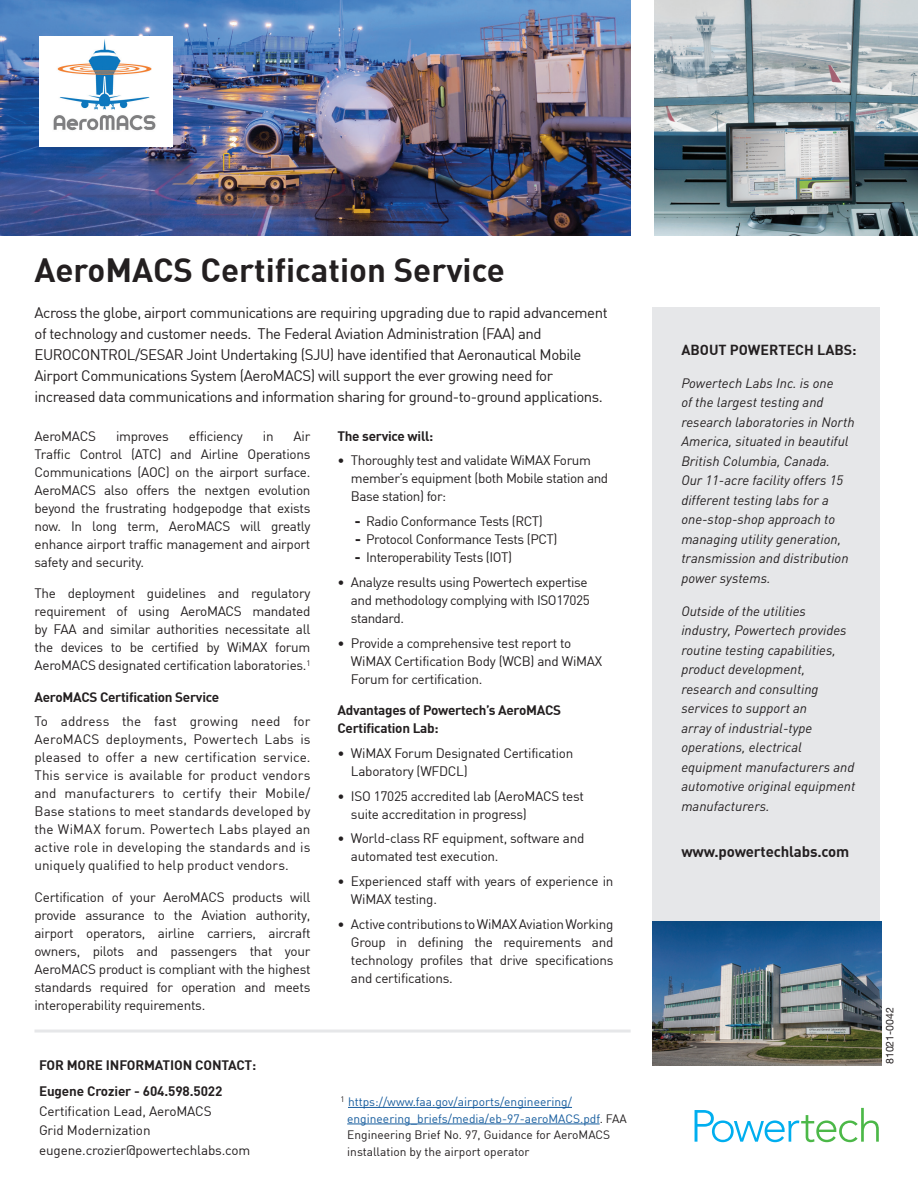
<style>
.page{position:relative;width:918px;height:1188px;background:#fff}
.page>*{position:absolute;margin:0;border:0;box-sizing:border-box;transform-origin:0 0}
.t1{font:700 33px "DIN";color:#231f20}
.t2{font:15px/21px "DIN";letter-spacing:-.03em;color:#231f20}
.t3{font:700 15px "DIN";letter-spacing:-.01em;color:#231f20}
.t4{font:700 14.25px "DIN";color:#231f20}
.t5{font:13.5px/18px "DIN";letter-spacing:-.02em;color:#231f20}
.t6{font:italic 13.5px/19.5px "DIN";color:#231f20}
.t7{font:700 13.5px/18px "DIN";letter-spacing:-.02em;color:#231f20}
.t8{font:12px/16.5px "DIN";color:#175d9e}
.t9{font:10.5px "Helvetica Neue LT Std";color:#231f20}
.s1{font-weight:900}
.s2{font-weight:700}
.s3{color:#231f20}
</style>
<div class="page">
<img style="left:0;top:0;width:631px;height:235px">
<img style="left:654px;top:0;width:264px;height:235px">
<div style="left:652px;top:308px;width:228px;height:646px;background:#e6e7e9"></div>
<svg style="left:695px;top:1108px;width:184px;height:34px"></svg>
<img style="left:652px;top:921px;width:229px;height:145px">
<hr style="left:34px;top:1030px;width:597px;height:3px;background:#e6e7e9">
<div style="left:39px;top:36px;width:133px;height:111px;background:#fff"></div>
<img style="left:53px;top:39px;width:103px;height:92px">
<hr style="left:348px;top:1107px;width:224px;height:1px;background:#175d9e">
<hr style="left:347px;top:1124px;width:253px;height:1px;background:#175d9e">
<p class="t1" style="left:34px;top:248px;width:472px">AeroMACS Certification Service</p>
<p class="t2" style="left:34px;top:302px;width:575px">Across the globe, airport communications are requiring upgrading due to rapid advancement of technology and customer needs. The Federal Aviation Administration (FAA) and EUROCONTROL/SESAR Joint Undertaking (SJU) have identified that Aeronautical Mobile Airport Communications System (AeroMACS) will support the ever growing need for increased data communications and information sharing for ground-to-ground applications.</p>
<p class="t5" style="left:34px;top:427px;width:63px">AeroMACS</p>
<p class="t5" style="left:116px;top:427px;width:54px">improves</p>
<p class="t5" style="left:189px;top:427px;width:56px">efficiency</p>
<p class="t5" style="left:263px;top:427px;width:12px">in</p>
<p class="t7" style="left:337px;top:426px;width:97px">The service will:</p>
<p class="t5" style="left:351px;top:451px;width:259px;text-indent:-14px">• Thoroughly test and validate WiMAX Forum member’s equipment (both Mobile station and<br>Base station) for:</p>
<p class="t5" style="left:355px;top:512px;width:190px"><span class="s1">-</span> Radio Conformance Tests (RCT)</p>
<p class="t5" style="left:355px;top:530px;width:204px"><span class="s1">-</span> Protocol Conformance Tests (PCT)</p>
<p class="t5" style="left:355px;top:548px;width:159px"><span class="s1">-</span> Interoperability Tests (IOT)</p>
<p class="t5" style="left:351px;top:573px;width:240px;text-indent:-14px">• Analyze results using Powertech expertise and methodology complying with ISO17025 standard.</p>
<p class="t5" style="left:351px;top:634px;width:253px;text-indent:-14px">• Provide a comprehensive test report to<br>WiMAX Certification Body (WCB) and WiMAX<br>Forum for certification.</p>
<p class="t7" style="left:337px;top:701px;width:225px">Advantages of Powertech’s AeroMACS<br>Certification Lab:</p>
<p class="t5" style="left:351px;top:744px;width:224px;text-indent:-14px">• WiMAX Forum Designated Certification<br>Laboratory (WFDCL)</p>
<p class="t5" style="left:351px;top:787px;width:234px;text-indent:-14px">• ISO 17025 accredited lab (AeroMACS test suite accreditation in progress)</p>
<p class="t5" style="left:351px;top:829px;width:235px;text-indent:-14px">• World-class RF equipment, software and automated test execution.</p>
<p class="t5" style="left:351px;top:872px;width:264px;text-indent:-14px">• Experienced staff with years of experience in<br>WiMAX testing.</p>
<p class="t5" style="left:351px;top:915px;width:264px;text-align:justify;text-indent:-14px">• Active contributions to WiMAX Aviation Working Group in defining the requirements and technology profiles that drive specifications and certifications.</p>
<p class="t5" style="left:34px;top:427px;width:277px;text-align:justify;text-indent:259px">Air Traffic Control (ATC) and Airline Operations Communications (AOC) on the airport surface.<br>AeroMACS also offers the nextgen evolution beyond the frustrating hodgepodge that exists now. In long term, AeroMACS will greatly enhance airport traffic management and airport safety and security.</p>
<p class="t5" style="left:34px;top:584px;width:277px;text-align:justify">The deployment guidelines and regulatory requirement of using AeroMACS mandated by FAA and similar authorities necessitate all the devices to be certified by WiMAX forum AeroMACS designated certification laboratories.<sup>1</sup></p>
<p class="t7" style="left:34px;top:687px;width:186px">AeroMACS Certification Service</p>
<p class="t5" style="left:34px;top:712px;width:277px;text-align:justify">To address the fast growing need for AeroMACS deployments, Powertech Labs is pleased to offer a new certification service.<br>This service is available for product vendors and manufacturers to certify their Mobile/ Base stations to meet standards developed by the WiMAX forum. Powertech Labs played an active role in developing the standards and is uniquely qualified to help product vendors.</p>
<p class="t5" style="left:34px;top:888px;width:277px;text-align:justify">Certification of your AeroMACS products will provide assurance to the Aviation authority, airport operators, airline carriers, aircraft owners, pilots and passengers that your AeroMACS product is compliant with the highest standards required for operation and meets interoperability requirements.</p>
<p class="t7" style="left:39px;top:1055px;width:219px">FOR MORE INFORMATION CONTACT:</p>
<p class="t5" style="left:39px;top:1081px;width:213px;line-height:19.5px"><span class="s2">Eugene Crozier - 604.598.5022<br></span>Certification Lead, AeroMACS<br>Grid Modernization eugene.crozier@powertechlabs.com</p>
<p class="t8" style="left:347px;top:1093px;width:281px;text-indent:-7px"><sup>1</sup> https://www.faa.gov/airports/engineering/ engineering_briefs/media/eb-97-aeroMACS.pdf<span class="s3">. FAA Engineering Brief No. 97, Guidance for AeroMACS installation by the airport operator</span></p>
<p class="t4" style="left:681px;top:340px;width:177px">ABOUT POWERTECH LABS:</p>
<p class="t6" style="left:681px;top:373px;width:175px">Powertech Labs Inc. is one<br>of the largest testing and research laboratories in North<br>America, situated in beautiful<br>British Columbia, Canada.<br>Our 11-acre facility offers 15 different testing labs for a one-stop-shop approach to managing utility generation, transmission and distribution power systems.</p>
<p class="t6" style="left:681px;top:601px;width:175px">Outside of the utilities industry, Powertech provides routine testing capabilities, product development, research and consulting services to support an<br>array of industrial-type operations, electrical equipment manufacturers and automotive original equipment manufacturers.</p>
<p class="t3" style="left:681px;top:842px;width:170px">www.powertechlabs.com</p>
<p class="t9" style="left:883px;top:1064px;width:58px;rotate:-90deg">81021-0042</p>
</div>
